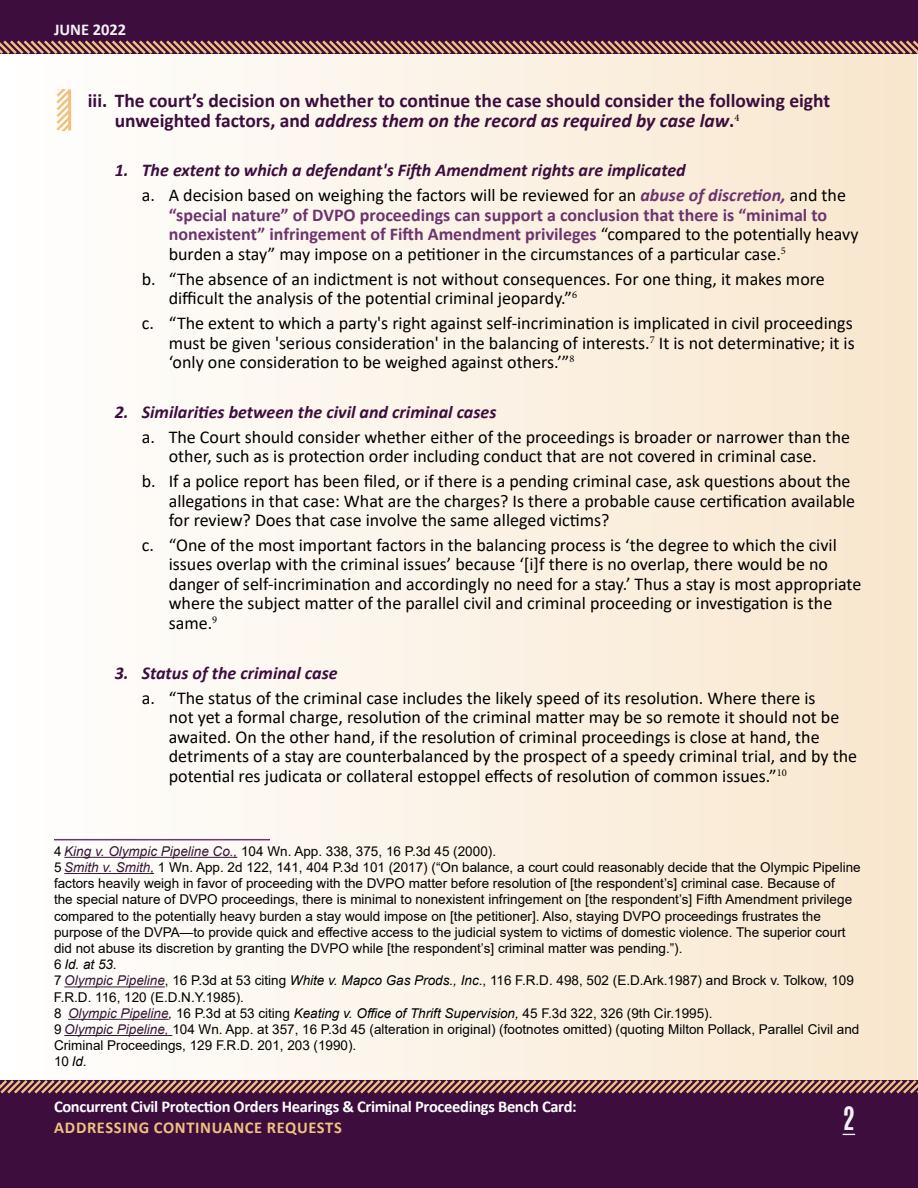
<style>
.page{position:relative;width:918px;height:1188px;background:#fff}
.page>*{position:absolute;margin:0;border:0;box-sizing:border-box;transform-origin:0 0}
.t1{font:700 27px "Antonio";color:#f4f1f4}
.t2{font:700 19.5px/19.5px "Calibri";color:#3c0d3d}
.t3{font:18px/19.5px "Calibri";color:#000}
.t4{font:700 18px/19.5px "Calibri";color:#6d346e}
.t5{font:italic 700 18px/24.9px "Calibri";color:#3c0d3d}
.t6{font:700 16.5px "Calibri";letter-spacing:-.02em;color:#fff}
.t7{font:700 16.5px "Calibri";letter-spacing:.04em;color:#efc280}
.t8{font:700 16.5px "Calibri";color:#f4f1f4}
.t9{font:13.5px/16.2px "Arial";color:#000}
.s1{font-style:italic}
.s2{font-weight:400;font-style:normal;color:#000}
.s3{color:#6d346e}
.s4{font-weight:400;color:#000}
.s5{font-style:italic;color:#361834}
</style>
<div class="page">
<div style="left:0;top:0;width:917px;height:1187px;background:linear-gradient(to right,#fff,#f8e7cd)"></div>
<div style="left:0;top:1080px;width:918px;height:108px;background:#3c0d3d"></div>
<svg style="left:0;top:1077px;width:918px;height:17px"></svg>
<hr style="left:54px;top:839px;width:216px;height:1px;background:#6d346e">
<hr style="left:64px;top:857px;width:173px;height:1px;background:#361834">
<hr style="left:64px;top:873px;width:90px;height:1px;background:#361834">
<hr style="left:64px;top:986px;width:101px;height:1px;background:#361834">
<hr style="left:68px;top:1019px;width:101px;height:1px;background:#361834">
<hr style="left:64px;top:1035px;width:108px;height:1px;background:#361834">
<div style="left:0;top:0;width:918px;height:53px;background:#3c0d3d"></div>
<svg style="left:0;top:40px;width:918px;height:17px"></svg>
<svg style="left:55px;top:89px;width:13px;height:41px"></svg>
<hr style="left:68px;top:89px;width:3px;height:41px;background:#efc280">
<svg style="left:843px;top:1134px;width:12px;height:1px"></svg>
<p class="t8" style="left:54px;top:18px;width:74px">JUNE 2022</p>
<p class="t2" style="left:115px;top:91px;width:717px;text-indent:-27px">iii. The court’s decision on whether to continue the case should consider the following eight unweighted factors, and <span class="s1">address them on the record as required by case law</span>.<sup>4</sup></p>
<p class="t5" style="left:142px;top:157px;width:706px;text-indent:-27px">1. The extent to which a defendant's Fifth Amendment rights are implicated<br><span class="s2">a. A decision based on weighing the factors will be reviewed for an</span> <span class="s3">abuse of discretion,</span> <span class="s2">and the</span></p>
<p class="t4" style="left:169px;top:205px;width:691px">“special nature” of DVPO proceedings can support a conclusion that there is “minimal to nonexistent” infringement of Fifth Amendment privileges <span class="s4">“compared to the potentially heavy burden a stay” may impose on a petitioner in the circumstances of a particular case.</span><sup>5</sup></p>
<p class="t3" style="left:169px;top:268px;width:658px;text-indent:-27px">b. “The absence of an indictment is not without consequences. For one thing, it makes more difficult the analysis of the potential criminal jeopardy.”<sup>6</sup></p>
<p class="t3" style="left:169px;top:313px;width:688px;text-align:justify;text-indent:-27px">c. “The extent to which a party's right against self-incrimination is implicated in civil proceedings must be given 'serious consideration' in the balancing of interests.<sup>7</sup> It is not determinative; it is ‘only one consideration to be weighed against others.’”<sup>8</sup></p>
<p class="t5" style="left:115px;top:399px;width:383px">2. Similarities between the civil and criminal cases</p>
<p class="t3" style="left:142px;top:427px;width:710px;text-align:center">a. The Court should consider whether either of the proceedings is broader or narrower than the other, such as is protection order including conduct that are not covered in criminal case.</p>
<p class="t3" style="left:169px;top:471px;width:688px;text-indent:-27px">b. If a police report has been filed, or if there is a pending criminal case, ask questions about the allegations in that case: What are the charges? Is there a probable cause certification available for review? Does that case involve the same alleged victims?</p>
<p class="t3" style="left:169px;top:535px;width:694px;text-indent:-27px">c. “One of the most important factors in the balancing process is ‘the degree to which the civil issues overlap with the criminal issues’ because ‘[i]f there is no overlap, there would be no danger of self-incrimination and accordingly no need for a stay.’ Thus a stay is most appropriate where the subject matter of the parallel civil and criminal proceeding or investigation is the same.<sup>9</sup></p>
<p class="t5" style="left:115px;top:660px;width:224px">3. Status of the criminal case</p>
<p class="t3" style="left:169px;top:688px;width:690px;text-indent:-27px">a. “The status of the criminal case includes the likely speed of its resolution. Where there is<br>not yet a formal charge, resolution of the criminal matter may be so remote it should not be awaited. On the other hand, if the resolution of criminal proceedings is close at hand, the detriments of a stay are counterbalanced by the prospect of a speedy criminal trial, and by the potential res judicata or collateral estoppel effects of resolution of common issues.”<sup>10</sup></p>
<p class="t9" style="left:54px;top:843px;width:808px">4 <span class="s5">King v. Olympic Pipeline Co.,</span> 104 Wn. App. 338, 375, 16 P.3d 45 (2000).<br>5 <span class="s5">Smith v. Smith,</span> 1 Wn. App. 2d 122, 141, 404 P.3d 101 (2017) (“On balance, a court could reasonably decide that the Olympic Pipeline factors heavily weigh in favor of proceeding with the DVPO matter before resolution of [the respondent’s] criminal case. Because of<br>the special nature of DVPO proceedings, there is minimal to nonexistent infringement on [the respondent’s] Fifth Amendment privilege compared to the potentially heavy burden a stay would impose on [the petitioner]. Also, staying DVPO proceedings frustrates the purpose of the DVPA—to provide quick and effective access to the judicial system to victims of domestic violence. The superior court did not abuse its discretion by granting the DVPO while [the respondent’s] criminal matter was pending.”).<br>6 <span class="s1">Id. at 53.<br></span>7 <span class="s5">Olympic Pipeline</span>, 16 P.3d at 53 citing <span class="s1">White v. Mapco Gas Prods., Inc</span>., 116 F.R.D. 498, 502 (E.D.Ark.1987) and Brock v. Tolkow, 109<br>F.R.D. 116, 120 (E.D.N.Y.1985).<br>8 <span class="s5">Olympic Pipeline</span><span class="s1">,</span> 16 P.3d at 53 citing <span class="s1">Keating v. Office of Thrift Supervision,</span> 45 F.3d 322, 326 (9th Cir.1995).<br>9 <span class="s5">Olympic Pipeline,</span> 104 Wn. App. at 357, 16 P.3d 45 (alteration in original) (footnotes omitted) (quoting Milton Pollack, Parallel Civil and Criminal Proceedings, 129 F.R.D. 201, 203 (1990).<br>10 <span class="s1">Id.</span></p>
<p class="t6" style="left:54px;top:1095px;width:524px">Concurrent Civil Protection Orders Hearings &amp; Criminal Proceedings Bench Card:</p>
<p class="t7" style="left:54px;top:1116px;width:289px">ADDRESSING CONTINUANCE REQUESTS</p>
<h1 class="t1" style="left:843px;top:1098px;width:14px">2</h1>
</div>
